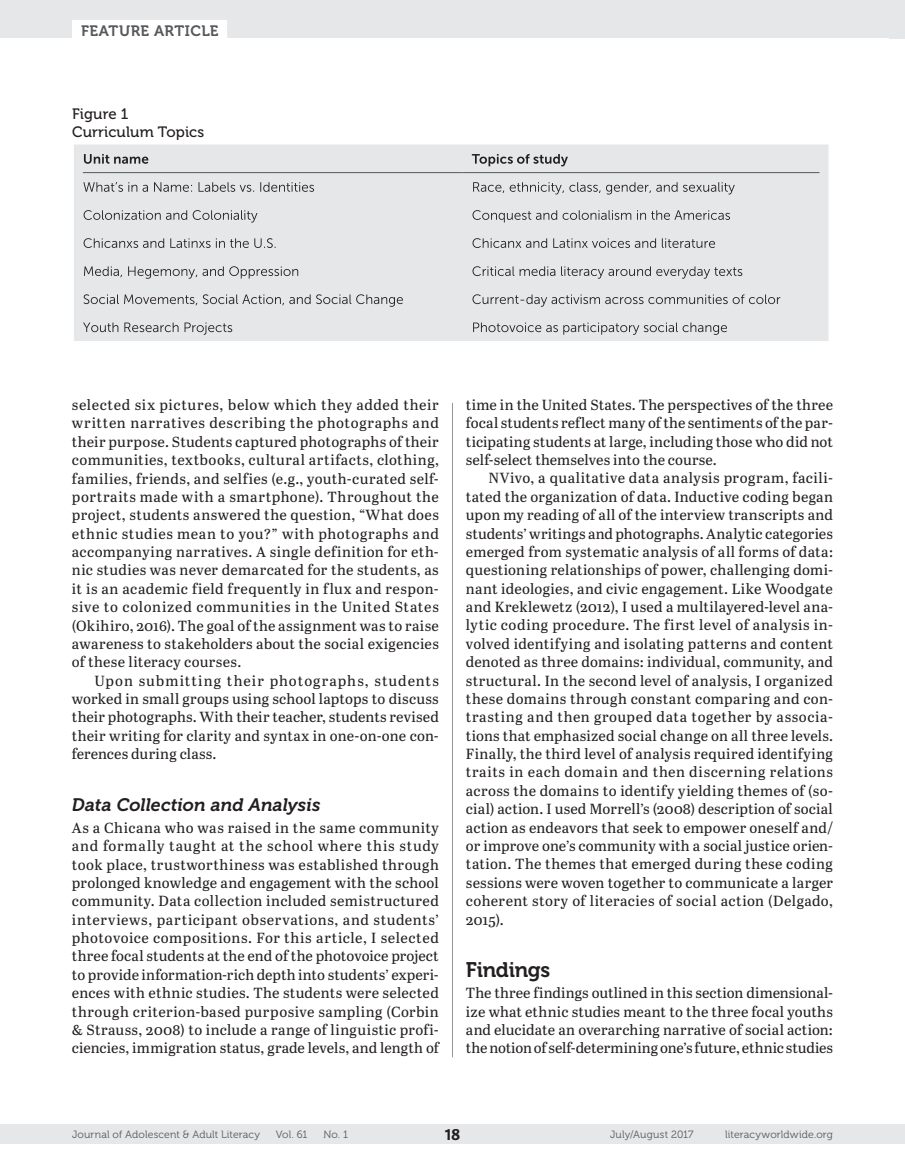
<style>
.page{position:relative;width:905px;height:1175px;background:#fff}
.page>*{position:absolute;margin:0;border:0;box-sizing:border-box;transform-origin:0 0}
.t1{font:21px "Museo 700";letter-spacing:-.015em;color:#231f20}
.t2{font:italic 18px "Museo 700";letter-spacing:.005em;color:#231f20}
.t3{font:15px/18px "Museo 500";letter-spacing:.01em;color:#231f20}
.t4{font:15px "Museo 700";letter-spacing:.03em;color:#57585a}
.t5{font:700 15px "Adelle Sans";color:#231f20}
.t6{font:14.7px/18.3px "Abril Text";letter-spacing:.01em;color:#231f20;text-align:justify}
.t7{font:10.5px "Museo 300";letter-spacing:.015em;color:#57585a}
</style>
<div class="page">
<div style="left:0;top:0;width:904px;height:38px;background:#e6e7e9"></div>
<div style="left:889px;top:0;width:15px;height:39px;background:#e6e7e9"></div>
<div style="left:0;top:1124px;width:904px;height:20px;background:#e6e7e9"></div>
<div style="left:72px;top:20px;width:155px;height:21px;background:#fff"></div>
<hr style="left:452px;top:403px;width:1px;height:654px;background:#939598">
<div style="left:74px;top:144px;width:754px;height:197px;background:#e6e7e9"></div>
<hr style="left:83px;top:172px;width:380px;height:1px;background:#57585a">
<svg style="left:84px;top:154px;width:64px;height:10px"></svg>
<hr style="left:463px;top:172px;width:356px;height:1px;background:#57585a">
<svg style="left:472px;top:154px;width:96px;height:12px"></svg>
<svg style="left:83px;top:182px;width:231px;height:10px;background:#bebebf"></svg>
<svg style="left:473px;top:182px;width:261px;height:12px;background:#c4c4c6"></svg>
<svg style="left:84px;top:210px;width:173px;height:13px;background:#c5c6c7"></svg>
<svg style="left:472px;top:210px;width:258px;height:12px;background:#c4c4c6"></svg>
<svg style="left:84px;top:238px;width:191px;height:10px;background:#bfc0c1"></svg>
<svg style="left:472px;top:238px;width:243px;height:10px;background:#bebebf"></svg>
<svg style="left:84px;top:266px;width:214px;height:13px;background:#c5c5c7"></svg>
<svg style="left:472px;top:266px;width:270px;height:13px;background:#c6c6c8"></svg>
<svg style="left:83px;top:294px;width:320px;height:13px;background:#c6c7c8"></svg>
<svg style="left:472px;top:294px;width:308px;height:13px;background:#c8c8ca"></svg>
<svg style="left:83px;top:322px;width:149px;height:13px;background:#c5c6c7"></svg>
<svg style="left:473px;top:322px;width:254px;height:13px;background:#c5c5c7"></svg>
<p class="t4" style="left:81px;top:22px;width:139px">FEATURE ARTICLE</p>
<p class="t3" style="left:72px;top:105px;width:134px">Figure 1<br>Curriculum Topics</p>
<p class="t6" style="left:72px;top:395px;width:368px">selected six pictures, below which they added their written narratives describing the photographs and their purpose. Students captured photographs of their communities, textbooks, cultural artifacts, clothing, families, friends, and selfies (e.g., youth-curated self&shy;portraits made with a smartphone). Throughout the project, students answered the question, “What does ethnic studies mean to you?” with photographs and accompanying narratives. A single definition for eth&shy;nic studies was never demarcated for the students, as it is an academic field frequently in flux and respon&shy;sive to colonized communities in the United States (Okihiro, 2016). The goal of the assignment was to raise awareness to stakeholders about the social exigencies of these literacy courses.</p>
<p class="t6" style="left:72px;top:670px;width:368px;text-indent:22px">Upon submitting their photographs, students worked in small groups using school laptops to discuss their photographs. With their teacher, students revised their writing for clarity and syntax in one-on-one con&shy;ferences during class.</p>
<p class="t2" style="left:72px;top:795px;width:250px">Data Collection and Analysis</p>
<p class="t6" style="left:72px;top:817px;width:368px">As a Chicana who was raised in the same community and formally taught at the school where this study took place, trustworthiness was established through prolonged knowledge and engagement with the school community. Data collection included semistructured interviews, participant observations, and students’ photovoice compositions. For this article, I selected three focal students at the end of the photovoice project to provide information-rich depth into students’ experi&shy;ences with ethnic studies. The students were selected through criterion-based purposive sampling (Corbin &amp; Strauss, 2008) to include a range of linguistic profi&shy;ciencies, immigration status, grade levels, and length of</p>
<p class="t6" style="left:466px;top:395px;width:368px">time in the United States. The perspectives of the three focal students reflect many of the sentiments of the par&shy;ticipating students at large, including those who did not self-select themselves into the course.</p>
<p class="t6" style="left:466px;top:468px;width:368px;text-indent:22px">NVivo, a qualitative data analysis program, facili&shy;tated the organization of data. Inductive coding began upon my reading of all of the interview transcripts and students’ writings and photographs. Analytic categories emerged from systematic analysis of all forms of data: questioning relationships of power, challenging domi&shy;nant ideologies, and civic engagement. Like Woodgate and Kreklewetz (2012), I used a multilayered-level ana&shy;lytic coding procedure. The first level of analysis in&shy;volved identifying and isolating patterns and content denoted as three domains: individual, community, and structural. In the second level of analysis, I organized these domains through constant comparing and con&shy;trasting and then grouped data together by associa&shy;tions that emphasized social change on all three levels.<br>Finally, the third level of analysis required identifying traits in each domain and then discerning relations across the domains to identify yielding themes of (so&shy;cial) action. I used Morrell’s (2008) description of social action as endeavors that seek to empower oneself and/ or improve one’s community with a social justice orien&shy;tation. The themes that emerged during these coding sessions were woven together to communicate a larger coherent story of literacies of social action (Delgado, 2015).</p>
<h1 class="t1" style="left:466px;top:958px;width:86px">Findings</h1>
<p class="t6" style="left:466px;top:983px;width:368px">The three findings outlined in this section dimensional&shy;ize what ethnic studies meant to the three focal youths and elucidate an overarching narrative of social action: the notion of self-determining one’s future, ethnic studies</p>
<p class="t7" style="left:72px;top:1129px;width:189px">Journal of Adolescent &amp; Adult Literacy</p>
<p class="t7" style="left:276px;top:1129px;width:33px">Vol. 61</p>
<p class="t7" style="left:323px;top:1129px;width:26px">No. 1</p>
<p class="t5" style="left:445px;top:1123px;width:17px">18</p>
<p class="t7" style="left:610px;top:1129px;width:85px">July/August 2017</p>
<p class="t7" style="left:725px;top:1129px;width:109px">literacyworldwide.org</p>
</div>
